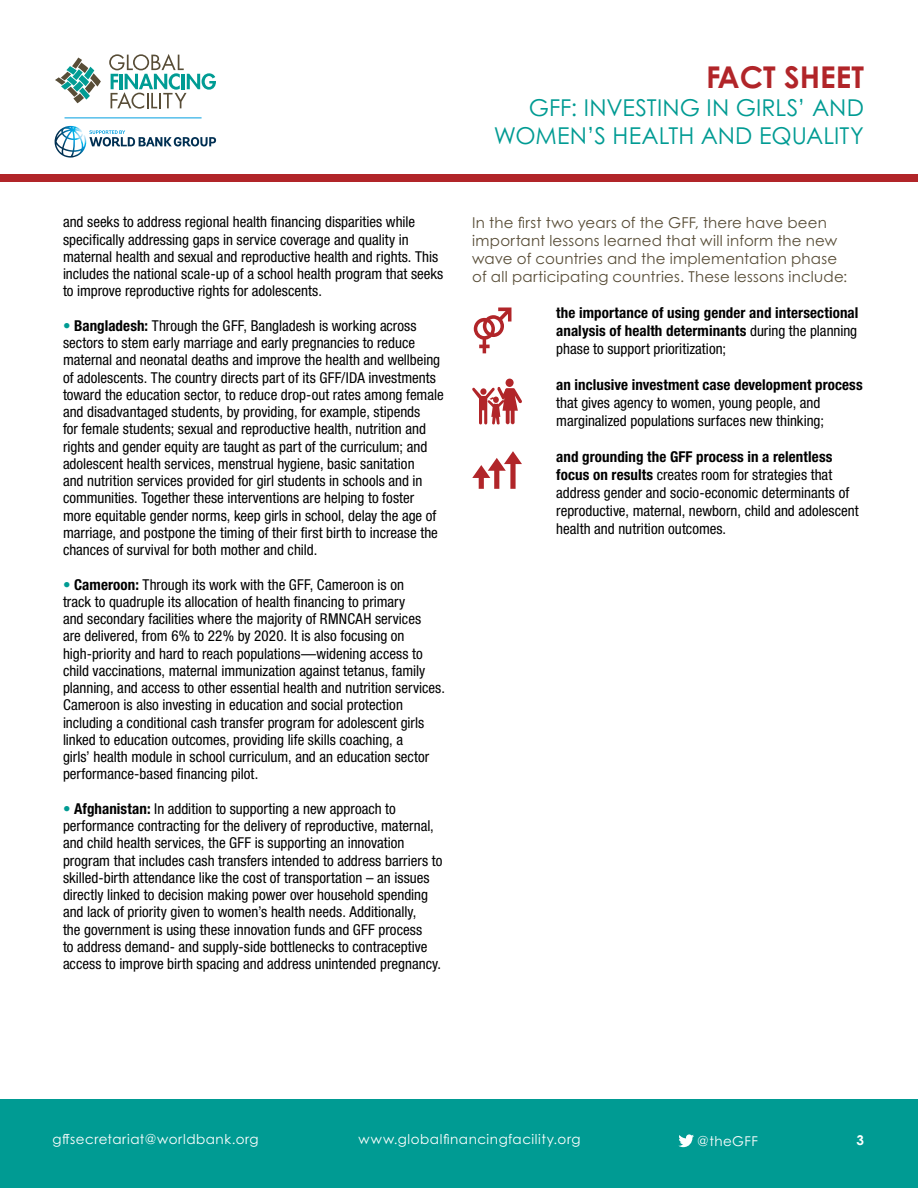
<style>
.page{position:relative;width:918px;height:1188px;background:#fff}
.page>*{position:absolute;margin:0;border:0;box-sizing:border-box;transform-origin:0 0}
.t1{font:700 30px "Century Gothic Std";color:#b12529}
.t2{font:23.25px/27.9px "Century Gothic Std";color:#009b93;text-align:right}
.t3{font:condensed 15px/17.2px "Helvetica Neue LT Std";color:#000}
.t4{font:15px/18px "Century Gothic Std";letter-spacing:.015em;color:#584d37}
.t5{font:700 condensed 15px/18px "Helvetica Neue LT Std";letter-spacing:.005em;color:#000;text-align:justify}
.t6{font:13.5px "Century Gothic Pro Cyr";letter-spacing:.035em;color:#fff}
.t7{font:700 13.5px "Century Gothic Std";color:#fff}
.s1{color:#009b93}
.s2{font-weight:700}
.s3{font-weight:400}
</style>
<div class="page">
<div style="left:0;top:174px;width:918px;height:8px;background:#b12529"></div>
<div style="left:0;top:1100px;width:918px;height:88px;background:#009b93"></div>
<svg style="left:678px;top:1134px;width:16px;height:13px"></svg>
<div style="left:506px;top:379px;width:8px;height:8px;background:#b12529;border-radius:50%"></div>
<svg style="left:472px;top:387px;width:50px;height:37px"></svg>
<svg style="left:480px;top:388px;width:7px;height:7px"></svg>
<svg style="left:474px;top:308px;width:37px;height:45px"></svg>
<svg style="left:472px;top:451px;width:50px;height:38px"></svg>
<svg style="left:55px;top:126px;width:161px;height:32px"></svg>
<svg style="left:55px;top:58px;width:46px;height:38px"></svg>
<svg style="left:85px;top:81px;width:10px;height:12px"></svg>
<svg style="left:79px;top:88px;width:11px;height:12px"></svg>
<svg style="left:73px;top:93px;width:11px;height:10px"></svg>
<svg style="left:109px;top:54px;width:107px;height:55px"></svg>
<hr style="left:65px;top:118px;width:137px;height:1px;background:#009ee0">
<h1 class="t1" style="left:706px;top:58px;width:159px">FACT SHEET</h1>
<h2 class="t2" style="left:494px;top:93px;width:372px">GFF: INVESTING IN GIRLS’ AND<br>WOMEN’S HEALTH AND EQUALITY</h2>
<p class="t3" style="left:63px;top:213px;width:382px">and seeks to address regional health financing disparities while specifically addressing gaps in service coverage and quality in maternal health and sexual and reproductive health and rights. This includes the national scale-up of a school health program that seeks to improve reproductive rights for adolescents.</p>
<p class="t3" style="left:63px;top:317px;width:382px"><span class="s1">•</span> <span class="s2">Bangladesh:</span> Through the GFF, Bangladesh is working across sectors to stem early marriage and early pregnancies to reduce maternal and neonatal deaths and improve the health and wellbeing of adolescents. The country directs part of its GFF/IDA investments toward the education sector, to reduce drop-out rates among female and disadvantaged students, by providing, for example, stipends<br>for female students; sexual and reproductive health, nutrition and rights and gender equity are taught as part of the curriculum; and adolescent health services, menstrual hygiene, basic sanitation<br>and nutrition services provided for girl students in schools and in communities. Together these interventions are helping to foster more equitable gender norms, keep girls in school, delay the age of marriage, and postpone the timing of their first birth to increase the chances of survival for both mother and child.</p>
<p class="t3" style="left:63px;top:576px;width:384px"><span class="s1">•</span> <span class="s2">Cameroon:</span> Through its work with the GFF, Cameroon is on<br>track to quadruple its allocation of health financing to primary<br>and secondary facilities where the majority of RMNCAH services<br>are delivered, from 6% to 22% by 2020. It is also focusing on high-priority and hard to reach populations—widening access to child vaccinations, maternal immunization against tetanus, family planning, and access to other essential health and nutrition services.<br>Cameroon is also investing in education and social protection including a conditional cash transfer program for adolescent girls linked to education outcomes, providing life skills coaching, a<br>girls’ health module in school curriculum, and an education sector performance-based financing pilot.</p>
<p class="t3" style="left:63px;top:800px;width:381px"><span class="s1">•</span> <span class="s2">Afghanistan:</span> In addition to supporting a new approach to performance contracting for the delivery of reproductive, maternal, and child health services, the GFF is supporting an innovation program that includes cash transfers intended to address barriers to skilled-birth attendance like the cost of transportation – an issues directly linked to decision making power over household spending and lack of priority given to women’s health needs. Additionally,<br>the government is using these innovation funds and GFF process<br>to address demand- and supply-side bottlenecks to contraceptive access to improve birth spacing and address unintended pregnancy.</p>
<p class="t4" style="left:472px;top:213px;width:377px">In the first two years of the GFF, there have been important lessons learned that will inform the new wave of countries and the implementation phase of all participating countries. These lessons include:</p>
<p class="t5" style="left:556px;top:303px;width:304px">the importance of using gender and intersectional analysis of health determinants <span class="s3">during the planning phase to support prioritization;</span></p>
<p class="t5" style="left:556px;top:375px;width:308px">an inclusive investment case development process</p>
<p class="t3" style="left:556px;top:393px;width:269px;line-height:18px">that gives agency to women, young people, and marginalized populations surfaces new thinking;</p>
<p class="t3" style="left:556px;top:447px;width:304px;line-height:18px"><span class="s2">and grounding the GFF process in a relentless focus on results</span> creates room for strategies that address gender and socio-economic determinants of reproductive, maternal, newborn, child and adolescent health and nutrition outcomes.</p>
<p class="t6" style="left:52px;top:1131px;width:208px">gffsecretariat@worldbank.org</p>
<p class="t6" style="left:359px;top:1131px;width:223px">www.globalfinancingfacility.org</p>
<p class="t6" style="left:697px;top:1133px;width:62px">@theGFF</p>
<p class="t7" style="left:856px;top:1132px;width:9px">3</p>
</div>
